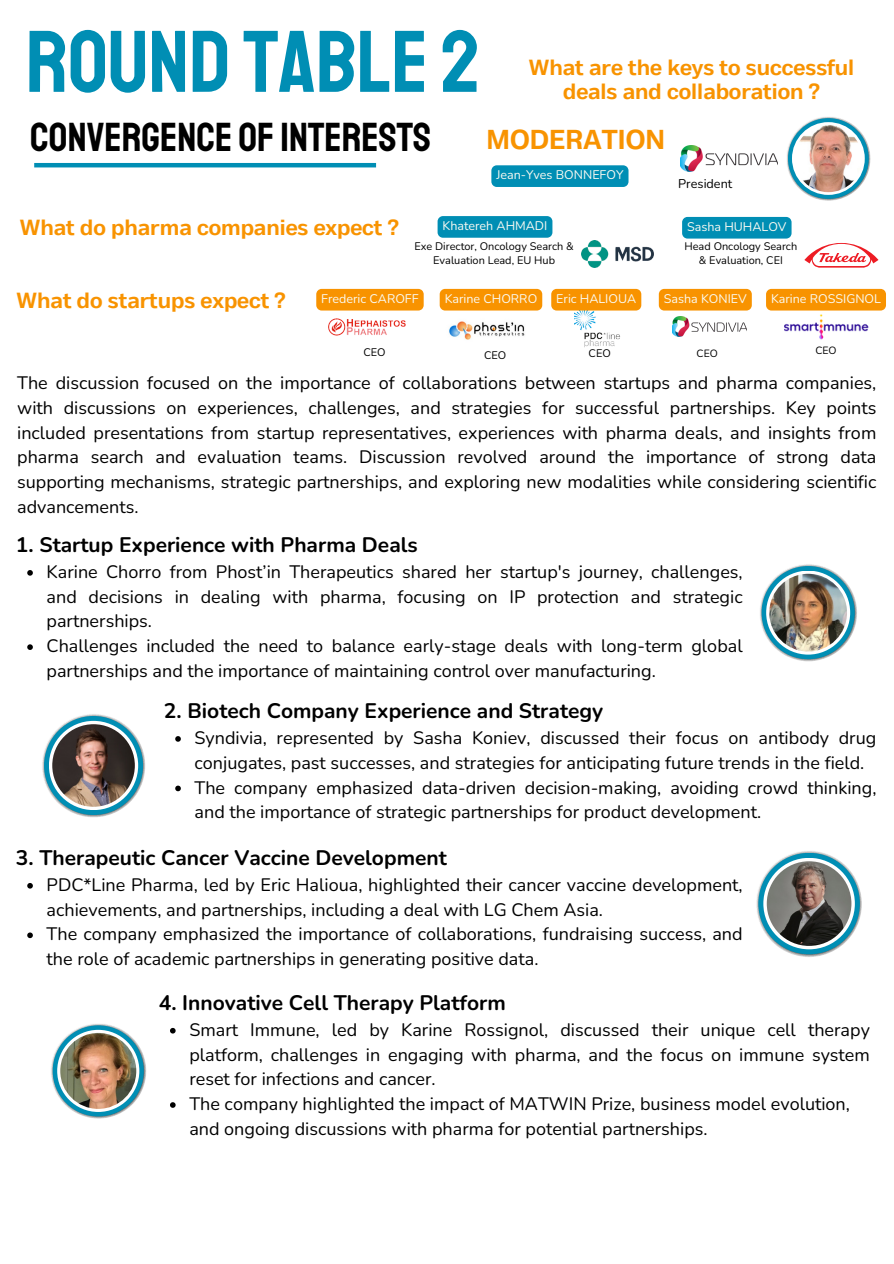
<style>
.page{position:relative;width:894px;height:1264px;background:#fff}
.page>*{position:absolute;margin:0;border:0;box-sizing:border-box;transform-origin:0 0}
.t1{font:87.6px "Staatliches";color:#008eb4}
.t2{font:41.1px "Staatliches";color:#000}
.t3{font:700 27.3px "Body Text";color:#f89300}
.t4{font:700 21.9px/24px "Body Text";color:#f89300;text-align:center}
.t5{font:700 21px "Nunito";color:#000}
.t6{font:18px/24.8px "Nunito";color:#000}
.t7{font:12.6px "Nunito";color:#000}
.t8{font:12.45px "Nunito";color:#fafaf2}
.t9{font:10.95px/14.5px "Nunito";color:#000;text-align:center}
.t10{font:10.5px "Nunito";color:#000}
</style>
<div class="page">
<hr style="left:34px;top:163px;width:342px;height:4px;background:#008eb4">
<img style="left:680px;top:146px;width:97px;height:25px">
<img style="left:581px;top:241px;width:72px;height:26px">
<svg style="left:804px;top:243px;width:74px;height:25px"></svg>
<img style="left:328px;top:318px;width:78px;height:18px">
<img style="left:449px;top:321px;width:76px;height:19px">
<img style="left:574px;top:310px;width:46px;height:37px">
<img style="left:672px;top:317px;width:74px;height:20px">
<img style="left:784px;top:314px;width:85px;height:26px">
<svg style="left:760px;top:564px;width:97px;height:97px"></svg>
<svg style="left:761px;top:566px;width:93px;height:93px"></svg>
<svg style="left:766px;top:570px;width:83px;height:84px"></svg>
<img style="left:769px;top:574px;width:77px;height:77px;border-radius:50%">
<svg style="left:42px;top:714px;width:103px;height:103px"></svg>
<svg style="left:44px;top:716px;width:99px;height:99px"></svg>
<svg style="left:49px;top:721px;width:89px;height:89px"></svg>
<img style="left:52px;top:724px;width:83px;height:82px;border-radius:50%">
<svg style="left:756px;top:851px;width:106px;height:106px"></svg>
<svg style="left:758px;top:852px;width:101px;height:102px;fill:#008eb4"></svg>
<svg style="left:763px;top:857px;width:91px;height:92px"></svg>
<img style="left:766px;top:861px;width:85px;height:84px;border-radius:50%">
<svg style="left:51px;top:1024px;width:95px;height:94px"></svg>
<svg style="left:53px;top:1025px;width:91px;height:91px"></svg>
<svg style="left:57px;top:1029px;width:82px;height:82px"></svg>
<img style="left:60px;top:1032px;width:76px;height:76px;border-radius:50%">
<svg style="left:787px;top:117px;width:84px;height:84px"></svg>
<svg style="left:787px;top:118px;width:81px;height:81px"></svg>
<svg style="left:791px;top:122px;width:73px;height:73px"></svg>
<img style="left:794px;top:125px;width:67px;height:67px;border-radius:50%">
<svg style="left:437px;top:216px;width:115px;height:22px"></svg>
<div style="left:682px;top:217px;width:109px;height:21px;background:#008eb4"></div>
<div style="left:316px;top:289px;width:107px;height:21px;background:#f89300"></div>
<div style="left:439px;top:289px;width:103px;height:21px;background:#f89300"></div>
<div style="left:551px;top:289px;width:90px;height:21px;background:#f89300"></div>
<div style="left:658px;top:289px;width:93px;height:21px;background:#f89300"></div>
<div style="left:766px;top:289px;width:119px;height:21px;background:#f89300"></div>
<div style="left:491px;top:165px;width:137px;height:22px;background:#008eb4"></div>
<svg style="left:27px;top:570px;width:6px;height:5px"></svg>
<svg style="left:27px;top:644px;width:6px;height:6px"></svg>
<svg style="left:175px;top:736px;width:6px;height:5px"></svg>
<svg style="left:175px;top:785px;width:6px;height:6px"></svg>
<svg style="left:27px;top:883px;width:6px;height:5px"></svg>
<svg style="left:27px;top:932px;width:6px;height:6px"></svg>
<svg style="left:170px;top:1027px;width:5px;height:6px"></svg>
<svg style="left:170px;top:1102px;width:5px;height:5px"></svg>
<h4 class="t1" style="left:26px;top:9px;width:455px">ROUND TABLE 2</h4>
<h3 class="t2" style="left:30px;top:112px;width:402px">CONVERGENCE OF INTERESTS</h3>
<h2 class="t4" style="left:528px;top:57px;width:327px">What are the keys to successful deals and collaboration ?</h2>
<h6 class="t3" style="left:486px;top:124px;width:180px">MODERATION</h6>
<p class="t8" style="left:496px;top:167px;width:129px">Jean-Yves BONNEFOY</p>
<p class="t7" style="left:678px;top:176px;width:55px">President</p>
<p class="t4" style="left:20px;top:217px;width:380px">What do pharma companies expect ?</p>
<p class="t8" style="left:442px;top:217px;width:106px">Khatereh AHMADI</p>
<h6 class="t8" style="left:687px;top:218px;width:101px">Sasha HUHALOV</h6>
<p class="t9" style="left:684px;top:239px;width:114px">Head Oncology Search &amp; Evaluation, CEI</p>
<h6 class="t9" style="left:414px;top:239px;width:161px">Exe Director, Oncology Search &amp;<br>Evaluation Lead, EU Hub</h6>
<p class="t4" style="left:17px;top:290px;width:270px">What do startups expect ?</p>
<p class="t8" style="left:321px;top:290px;width:99px">Frederic CAROFF</p>
<h6 class="t8" style="left:444px;top:290px;width:94px">Karine CHORRO</h6>
<h6 class="t8" style="left:556px;top:290px;width:81px">Eric HALIOUA</h6>
<h6 class="t8" style="left:663px;top:290px;width:84px">Sasha KONIEV</h6>
<p class="t8" style="left:770px;top:290px;width:111px">Karine ROSSIGNOL</p>
<h5 class="t10" style="left:696px;top:346px;width:23px">CEO</h5>
<h4 class="t10" style="left:815px;top:344px;width:23px">CEO</h4>
<p class="t6" style="left:17px;top:370px;width:860px;text-align:justify">The discussion focused on the importance of collaborations between startups and pharma companies, with discussions on experiences, challenges, and strategies for successful partnerships. Key points included presentations from startup representatives, experiences with pharma deals, and insights from pharma search and evaluation teams. Discussion revolved around the importance of strong data supporting mechanisms, strategic partnerships, and exploring new modalities while considering scientific advancements.</p>
<p class="t5" style="left:16px;top:531px;width:403px">1. Startup Experience with Pharma Deals</p>
<p class="t6" style="left:47px;top:559px;width:697px;text-align:justify">Karine Chorro from Phost’in Therapeutics shared her startup's journey, challenges, and decisions in dealing with pharma, focusing on IP protection and strategic partnerships.</p>
<p class="t6" style="left:47px;top:634px;width:697px">Challenges included the need to balance early-stage deals with long-term global partnerships and the importance of maintaining control over manufacturing.</p>
<h4 class="t5" style="left:164px;top:697px;width:440px">2. Biotech Company Experience and Strategy</h4>
<p class="t6" style="left:194px;top:725px;width:683px">Syndivia, represented by Sasha Koniev, discussed their focus on antibody drug conjugates, past successes, and strategies for anticipating future trends in the field.</p>
<p class="t6" style="left:194px;top:775px;width:683px">The company emphasized data-driven decision-making, avoiding crowd thinking, and the importance of strategic partnerships for product development.</p>
<p class="t5" style="left:16px;top:843px;width:432px">3. Therapeutic Cancer Vaccine Development</p>
<p class="t6" style="left:47px;top:872px;width:697px">PDC*Line Pharma, led by Eric Halioua, highlighted their cancer vaccine development, achievements, and partnerships, including a deal with LG Chem Asia.</p>
<h4 class="t6" style="left:47px;top:922px;width:697px">The company emphasized the importance of collaborations, fundraising success, and the role of academic partnerships in generating positive data.</h4>
<p class="t5" style="left:159px;top:988px;width:348px">4. Innovative Cell Therapy Platform</p>
<p class="t6" style="left:189px;top:1017px;width:682px;text-align:justify">Smart Immune, led by Karine Rossignol, discussed their unique cell therapy platform, challenges in engaging with pharma, and the focus on immune system reset for infections and cancer.</p>
<p class="t6" style="left:189px;top:1091px;width:662px">The company highlighted the impact of MATWIN Prize, business model evolution, and ongoing discussions with pharma for potential partnerships.</p>
<h4 class="t9" style="left:363px;top:345px;width:24px">CEO</h4>
<h6 class="t9" style="left:588px;top:346px;width:24px">CEO</h6>
<p class="t9" style="left:484px;top:347px;width:24px">CEO</p>
</div>
